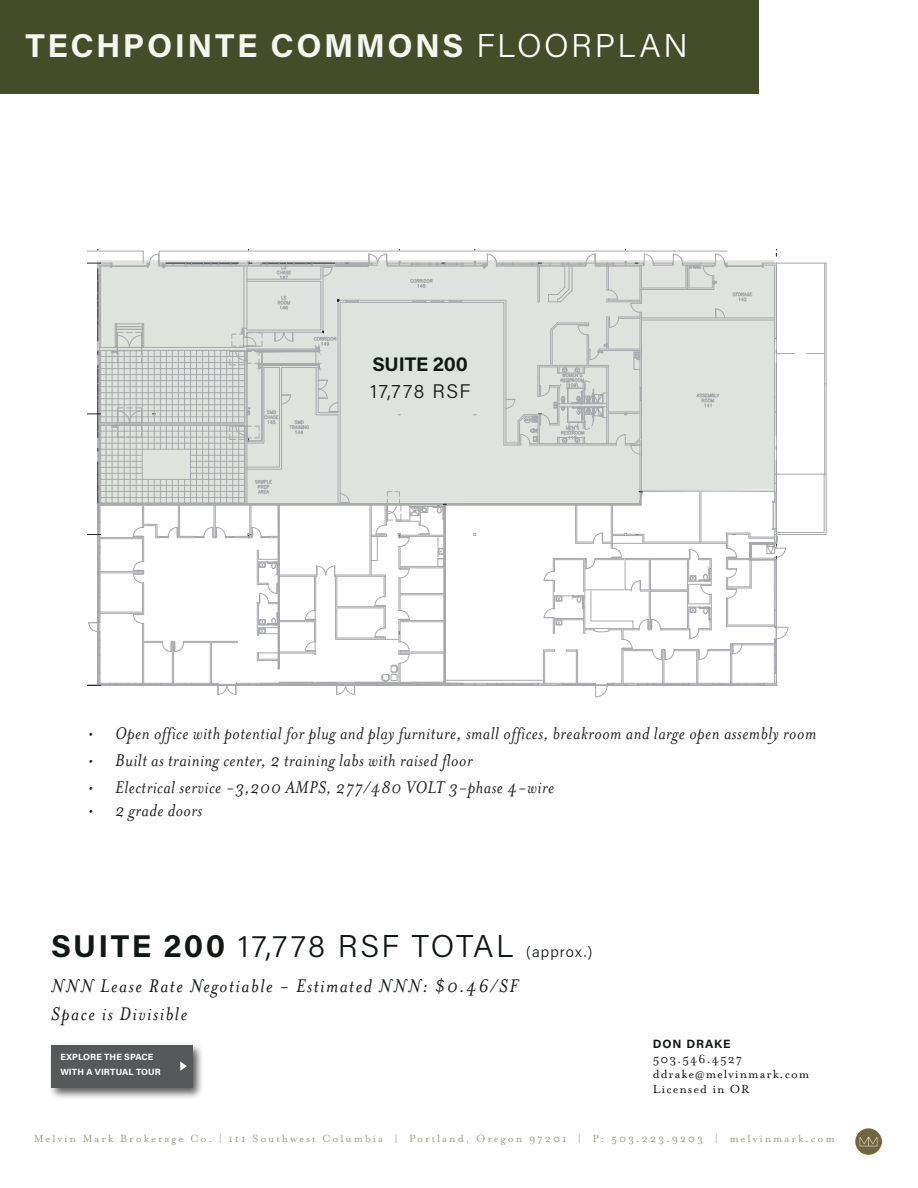
<style>
.page{position:relative;width:918px;height:1188px;background:#fff}
.page>*{position:absolute;margin:0;border:0;box-sizing:border-box;transform-origin:0 0}
.text{font:700 33px "Acumin Pro";letter-spacing:.075em;color:#f5f6f1}
.text-2{font:300 31.5px "Acumin Pro";letter-spacing:.075em;color:#111713}
.text-3{font:italic 21px "Mrs Eaves OT";letter-spacing:.075em;color:#111713}
.text-4{font:300 19.65px/27.2px "Acumin Pro";letter-spacing:.08em;color:#111713}
.t1{font:italic 19.5px "Mrs Eaves OT";letter-spacing:.025em;color:#231f20}
.t2{font:13.5px "Mrs Eaves OT";letter-spacing:.075em;color:#111713}
.t3{font:12px "Mrs Eaves OT";letter-spacing:.16em;color:#9e9d89}
.t4{font:700 12px "Acumin Pro";letter-spacing:.075em;color:#111713}
.t5{font:700 9px "Acumin Pro";letter-spacing:.01em;color:#fff}
.t6{font:6.3px "Arial";color:#2d2a2b}
.s1{font-weight:300;color:#fff}
.s2{font-weight:700}
.s3{font-size:18px}
.s4{font-size:15px}
</style>
<div class="page">
<img style="left:855px;top:1128px;width:27px;height:26px">
<div style="left:0;top:0;width:758px;height:93px;background:#454c28"></div>
<svg style="left:88px;top:250px;width:739px;height:448px"></svg>
<hr style="left:650px;top:591px;width:37px;height:1px;background:#a8a9ad">
<hr style="left:650px;top:560px;width:1px;height:30px;background:#a8a9ad">
<div style="left:351px;top:340px;width:139px;height:74px;background:#dfe3dd"></div>
<div style="left:165px;top:566px;width:62px;height:36px;background:#fff"></div>
<div style="left:470px;top:548px;width:63px;height:36px;background:#fff"></div>
<div style="left:48px;top:1043px;width:157px;height:57px;background:#231f20;opacity:.75"></div>
<div style="left:51px;top:1046px;width:141px;height:42px;background:#57585a"></div>
<svg style="left:180px;top:1061px;width:7px;height:10px"></svg>
<p class="text" style="left:26px;top:22px;width:664px">TECHPOINTE COMMONS <span class="s1">FLOORPLAN</span></p>
<p class="t6" style="left:407px;top:351px;width:31px">17,778 SF</p>
<p class="text-4" style="left:370px;top:350px;width:102px"><span class="s2">SUITE 200<br></span>17,778 RSF</p>
<p class="t1" style="left:88px;top:722px;width:730px"><span class="s3">•</span> Open office with potential for plug and play furniture, small offices, breakroom and large open assembly room</p>
<p class="t1" style="left:88px;top:749px;width:386px"><span class="s3">•</span> Built as training center, 2 training labs with raised floor</p>
<p class="t1" style="left:88px;top:776px;width:467px"><span class="s3">•</span> Electrical service -3,200 AMPS, 277/480 VOLT 3-phase 4-wire</p>
<p class="t1" style="left:88px;top:800px;width:116px"><span class="s3">•</span> 2 grade doors</p>
<p class="text-2" style="left:51px;top:925px;width:543px"><span class="s2">SUITE 200</span> 17,778 RSF TOTAL <span class="s4">(approx.)</span></p>
<p class="text-3" style="left:51px;top:975px;width:469px">NNN Lease Rate Negotiable - Estimated NNN: $0.46/SF</p>
<p class="text-3" style="left:51px;top:1003px;width:138px">Space is Divisible</p>
<p class="t5" style="left:60px;top:1050px;width:95px">EXPLORE THE SPACE</p>
<p class="t5" style="left:60px;top:1065px;width:102px">WITH A VIRTUAL TOUR</p>
<p class="t4" style="left:653px;top:1035px;width:79px">DON DRAKE</p>
<p class="t2" style="left:653px;top:1051px;width:91px">503.546.4527</p>
<p class="t2" style="left:653px;top:1066px;width:158px">ddrake@melvinmark.com</p>
<p class="t2" style="left:653px;top:1081px;width:98px">Licensed in OR</p>
<p class="t3" style="left:34px;top:1132px;width:803px">Melvin Mark Brokerage Co. | 111 Southwest Columbia | Portland, Oregon 97201 | P: 503.223.9203 | melvinmark.com</p>
</div>
